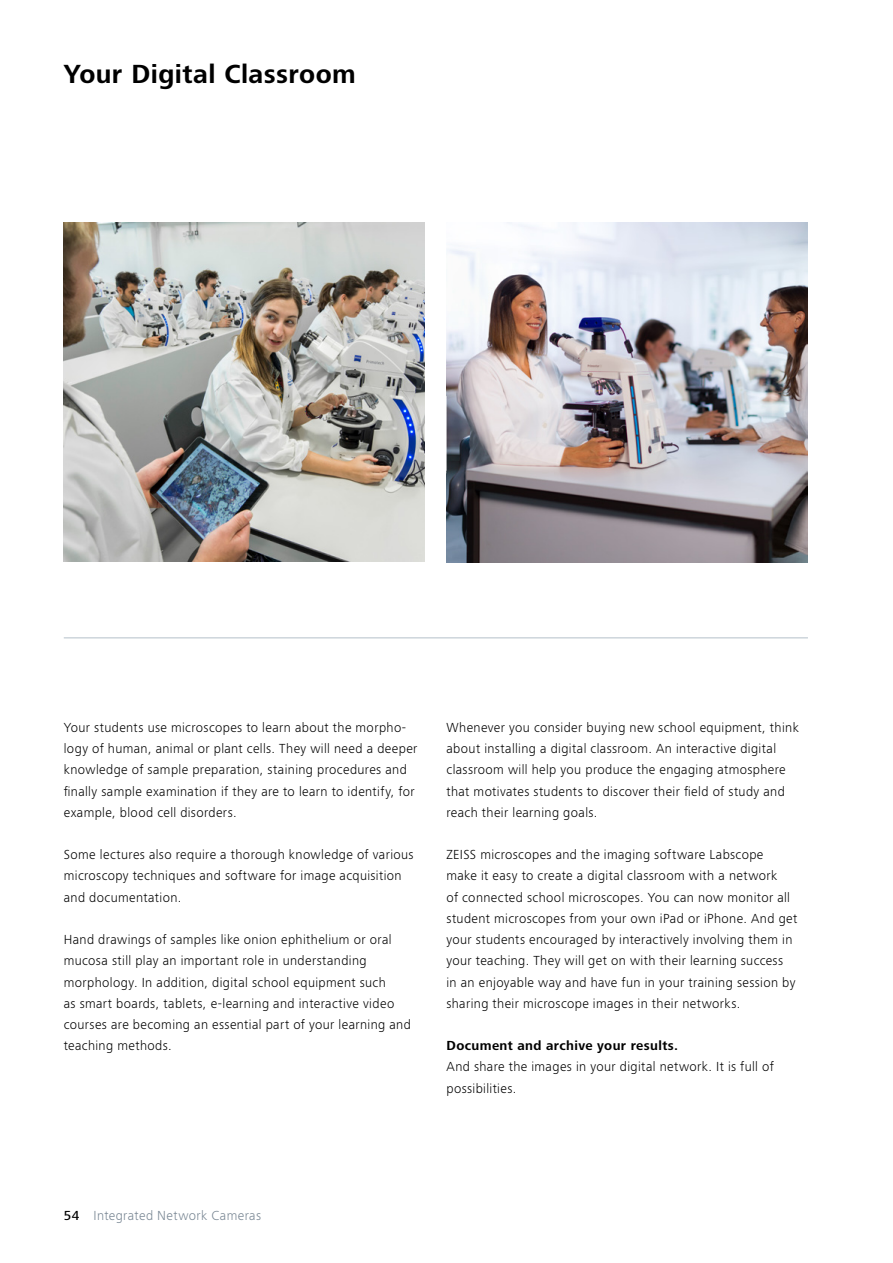
<style>
.page{position:relative;width:893px;height:1263px;background:#fff}
.page>*{position:absolute;margin:0;border:0;box-sizing:border-box;transform-origin:0 0}
.t1{font:700 27px "ZEISS Frutiger Next W1 G";letter-spacing:.015em;color:#000}
.t2{font:300 13.5px/21.1px "ZEISS Frutiger Next W1 G";letter-spacing:.03em;color:#000}
.t3{font:700 13.5px "ZEISS Frutiger Next W1 G";letter-spacing:.03em;color:#000}
.t4{font:300 13.5px "ZEISS Frutiger Next W1 G";letter-spacing:.03em;color:#778592}
.s1{font-weight:500;color:#000}
</style>
<div class="page">
<hr style="left:64px;top:637px;width:744px;height:1px;background:#b4c0ca">
<img style="left:64px;top:223px;width:361px;height:339px">
<img style="left:446px;top:223px;width:362px;height:339px">
<h1 class="t1" style="left:64px;top:55px;width:294px">Your Digital Classroom</h1>
<p class="t2" style="left:64px;top:716px;width:355px">Your students use microscopes to learn about the morpho&shy;logy of human, animal or plant cells. They will need a deeper knowledge of sample preparation, staining procedures and finally sample examination if they are to learn to identify, for example, blood cell disorders.</p>
<p class="t2" style="left:64px;top:843px;width:351px">Some lectures also require a thorough knowledge of various microscopy techniques and software for image acquisition and documentation.</p>
<p class="t2" style="left:64px;top:928px;width:349px">Hand drawings of samples like onion ephithelium or oral mucosa still play an important role in understanding morphology. In addition, digital school equipment such<br>as smart boards, tablets, e-learning and interactive video courses are becoming an essential part of your learning and teaching methods.</p>
<p class="t2" style="left:446px;top:716px;width:354px">Whenever you consider buying new school equipment, think about installing a digital classroom. An interactive digital classroom will help you produce the engaging atmosphere that motivates students to discover their field of study and reach their learning goals.</p>
<p class="t2" style="left:446px;top:843px;width:352px">ZEISS microscopes and the imaging software Labscope<br>make it easy to create a digital classroom with a network<br>of connected school microscopes. You can now monitor all student microscopes from your own iPad or iPhone. And get your students encouraged by interactively involving them in your teaching. They will get on with their learning success<br>in an enjoyable way and have fun in your training session by sharing their microscope images in their networks.</p>
<p class="t3" style="left:446px;top:1036px;width:233px">Document and archive your results.</p>
<p class="t2" style="left:446px;top:1056px;width:329px">And share the images in your digital network. It is full of possibilities.</p>
<p class="t4" style="left:64px;top:1206px;width:199px"><span class="s1">54</span> Integrated Network Cameras</p>
</div>
